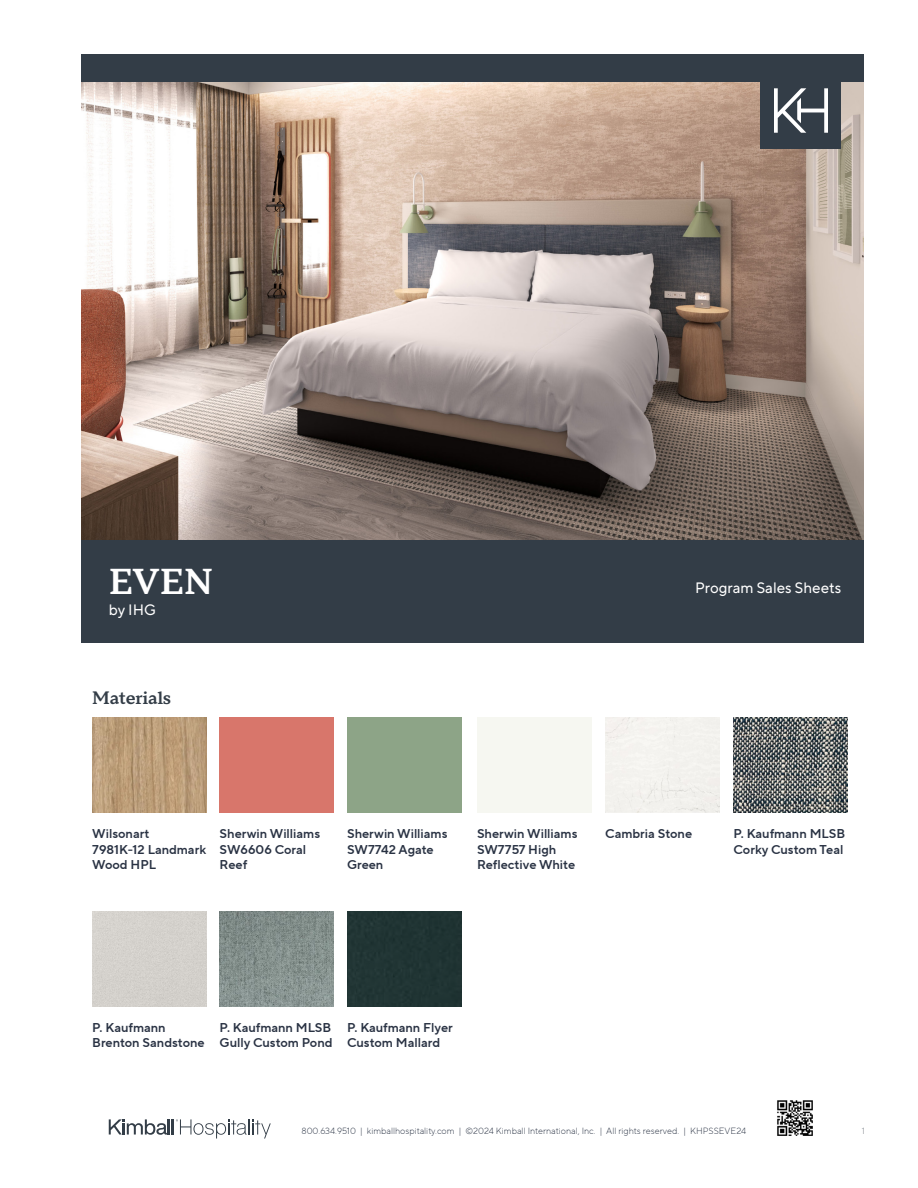
<style>
.page{position:relative;width:918px;height:1188px;background:#fff}
.page>*{position:absolute;margin:0;border:0;box-sizing:border-box;transform-origin:0 0}
.t1{font:36px "TT Norms Pro Serif Dm Bd";color:#fff}
.t2{font:18px "TT Norms Pro Serif Dm Bd";letter-spacing:-.005em;color:#333d47}
.t3{font:15px "TT Norms Pro";color:#fff}
.Spec_Headline{font:12.75px/15.3px "TT Norms Pro Dm Bd";color:#293243}
.Spec_Copy{font:300 9px "TT Norms Pro";color:#293243}
.t4{font:9px "TT Norms Pro";color:#999ea3}
</style>
<div class="page">
<img style="left:81px;top:82px;width:783px;height:458px">
<div style="left:81px;top:540px;width:783px;height:103px;background:#333d47"></div>
<svg style="left:109px;top:1119px;width:162px;height:20px"></svg>
<div style="left:81px;top:54px;width:783px;height:28px;background:#333d47"></div>
<div style="left:760px;top:68px;width:82px;height:80px;background:#333d47"></div>
<svg style="left:774px;top:88px;width:54px;height:45px"></svg>
<img style="left:92px;top:718px;width:114px;height:95px">
<div style="left:92px;top:911px;width:114px;height:95px;background:#d4d1cc"></div>
<div style="left:220px;top:718px;width:114px;height:95px;background:#d8766b"></div>
<img style="left:220px;top:911px;width:114px;height:95px">
<div style="left:347px;top:718px;width:114px;height:95px;background:#8da487"></div>
<div style="left:347px;top:911px;width:114px;height:95px;background:#203433"></div>
<div style="left:477px;top:718px;width:114px;height:95px;background:#f6f7f1"></div>
<div style="left:605px;top:718px;width:114px;height:95px;background:#f3f2ee"></div>
<img style="left:733px;top:718px;width:115px;height:95px">
<img style="left:777px;top:1100px;width:36px;height:36px">
<p class="t1" style="left:109px;top:554px;width:106px">EVEN</p>
<p class="t3" style="left:109px;top:599px;width:49px">by IHG</p>
<p class="t2" style="left:92px;top:685px;width:80px">Materials</p>
<p class="t3" style="left:695px;top:577px;width:148px">Program Sales Sheets</p>
<p class="Spec_Headline" style="left:92px;top:826px;width:115px">Wilsonart<br>7981K-12 Landmark<br>Wood HPL</p>
<p class="Spec_Headline" style="left:220px;top:826px;width:102px">Sherwin Williams<br>SW6606 Coral<br>Reef</p>
<p class="Spec_Headline" style="left:347px;top:826px;width:102px">Sherwin Williams<br>SW7742 Agate<br>Green</p>
<p class="Spec_Headline" style="left:477px;top:826px;width:102px">Sherwin Williams</p>
<p class="Spec_Headline" style="left:605px;top:826px;width:88px">Cambria Stone</p>
<p class="Spec_Headline" style="left:477px;top:842px;width:100px">SW7757 High<br>Reflective White</p>
<p class="Spec_Headline" style="left:733px;top:826px;width:113px">P. Kaufmann MLSB<br>Corky Custom Teal</p>
<p class="Spec_Headline" style="left:92px;top:1020px;width:114px">P. Kaufmann<br>Brenton Sandstone</p>
<p class="Spec_Headline" style="left:220px;top:1020px;width:114px">P. Kaufmann MLSB<br>Gully Custom Pond</p>
<p class="Spec_Headline" style="left:347px;top:1020px;width:107px">P. Kaufmann Flyer<br>Custom Mallard</p>
<p class="Spec_Copy" style="left:301px;top:1124px;width:446px">800.634.9510 | kimballhospitality.com | ©2024 Kimball International, Inc. | All rights reserved. | KHPSSEVE24</p>
<p class="t4" style="left:862px;top:1124px;width:5px">1</p>
</div>
